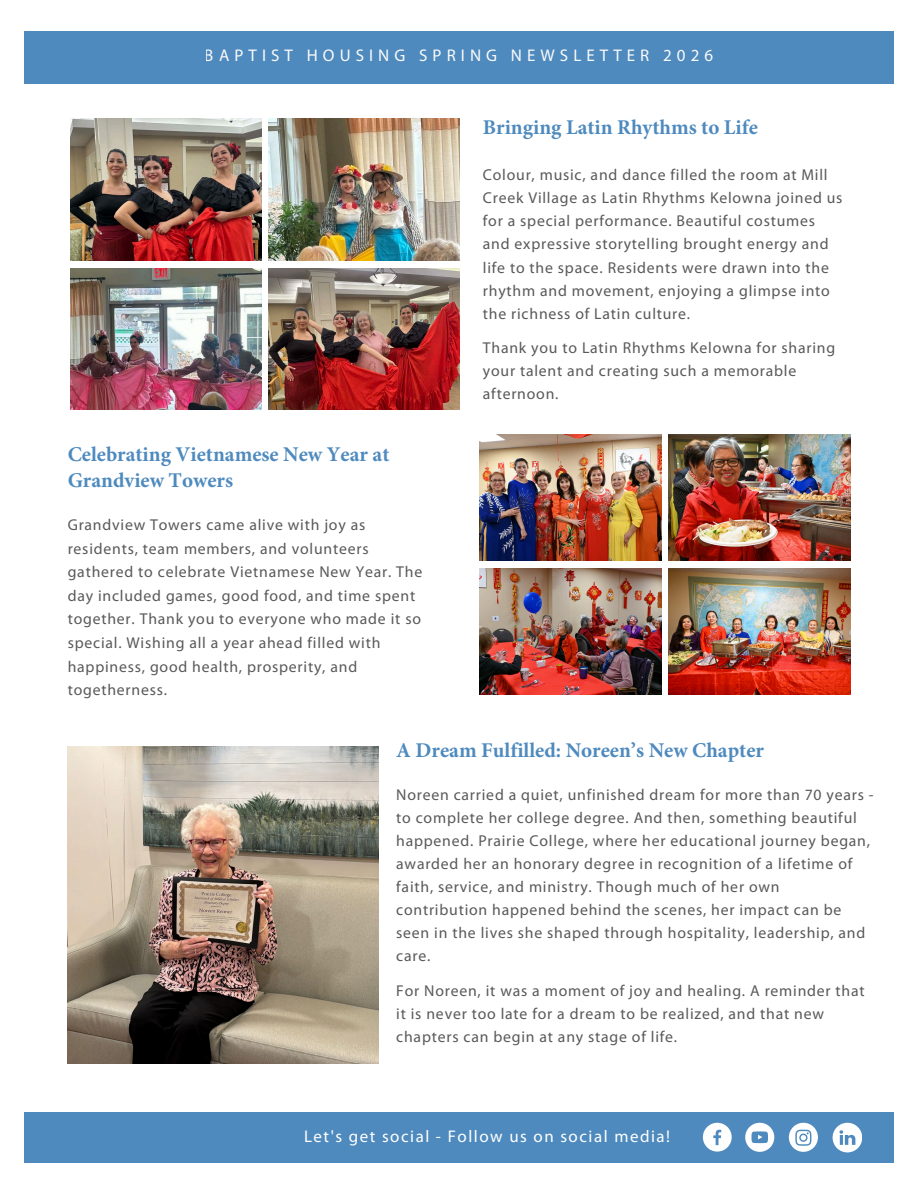
<style>
.page{position:relative;width:918px;height:1188px;background:#fff}
.page>*{position:absolute;margin:0;border:0;box-sizing:border-box;transform-origin:0 0}
.t1{font:700 21px/25.8px "Minion Pro";color:#4e8abe}
.t2{font:16.95px "Myriad Pro";letter-spacing:.09em;color:#fff}
.t3{font:16.95px "Myriad Pro";letter-spacing:.3em;color:#fafafa}
.t4{font:15.75px/23.1px "Myriad Pro";letter-spacing:.05em;color:#595959}
</style>
<div class="page">
<div style="left:24px;top:1112px;width:870px;height:51px;background:#4e8abe"></div>
<svg style="left:703px;top:1123px;width:29px;height:29px"></svg>
<svg style="left:745px;top:1123px;width:29px;height:29px"></svg>
<svg style="left:833px;top:1123px;width:29px;height:29px"></svg>
<svg style="left:789px;top:1123px;width:29px;height:29px"></svg>
<div style="left:24px;top:31px;width:870px;height:52px;background:#4e8abe"></div>
<img style="left:480px;top:435px;width:181px;height:126px">
<img style="left:669px;top:435px;width:181px;height:126px">
<img style="left:480px;top:569px;width:181px;height:126px">
<img style="left:669px;top:569px;width:181px;height:126px">
<img style="left:68px;top:747px;width:310px;height:316px">
<img style="left:71px;top:119px;width:190px;height:141px">
<img style="left:269px;top:119px;width:190px;height:141px">
<img style="left:71px;top:268px;width:190px;height:142px">
<img style="left:269px;top:268px;width:190px;height:142px">
<p class="t3" style="left:205px;top:49px;width:510px">BAPTIST HOUSING SPRING NEWSLETTER 2026</p>
<h1 class="t1" style="left:68px;top:443px;width:323px">Celebrating Vietnamese New Year at<br>Grandview Towers</h1>
<p class="t4" style="left:68px;top:514px;width:356px;line-height:23.7px">Grandview Towers came alive with joy as residents, team members, and volunteers gathered to celebrate Vietnamese New Year. The day included games, good food, and time spent together. Thank you to everyone who made it so special. Wishing all a year ahead filled with happiness, good health, prosperity, and togetherness.</p>
<h1 class="t1" style="left:483px;top:116px;width:276px">Bringing Latin Rhythms to Life</h1>
<p class="t4" style="left:483px;top:165px;width:361px">Colour, music, and dance filled the room at Mill Creek Village as Latin Rhythms Kelowna joined us for a special performance. Beautiful costumes and expressive storytelling brought energy and life to the space. Residents were drawn into the rhythm and movement, enjoying a glimpse into the richness of Latin culture.</p>
<p class="t4" style="left:483px;top:338px;width:354px">Thank you to Latin Rhythms Kelowna for sharing your talent and creating such a memorable afternoon.</p>
<h1 class="t1" style="left:396px;top:740px;width:369px">A Dream Fulfilled: Noreen’s New Chapter</h1>
<p class="t4" style="left:396px;top:784px;width:479px">Noreen carried a quiet, unfinished dream for more than 70 years - to complete her college degree. And then, something beautiful happened. Prairie College, where her educational journey began, awarded her an honorary degree in recognition of a lifetime of faith, service, and ministry. Though much of her own contribution happened behind the scenes, her impact can be seen in the lives she shaped through hospitality, leadership, and care.</p>
<p class="t4" style="left:396px;top:980px;width:470px">For Noreen, it was a moment of joy and healing. A reminder that it is never too late for a dream to be realized, and that new chapters can begin at any stage of life.</p>
<p class="t2" style="left:304px;top:1129px;width:368px">Let's get social - Follow us on social media!</p>
</div>
